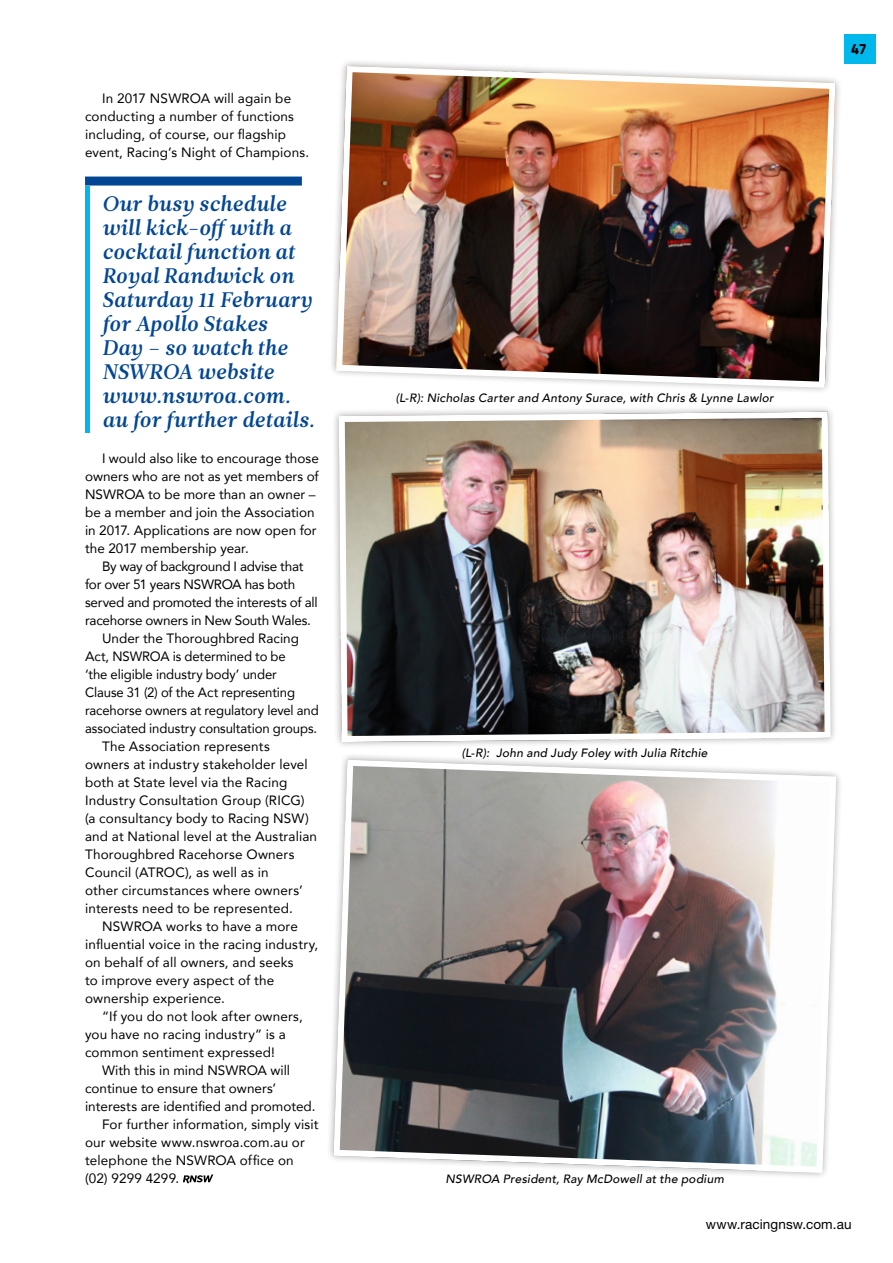
<style>
.page{position:relative;width:893px;height:1263px;background:#fff}
.page>*{position:absolute;margin:0;border:0;box-sizing:border-box;transform-origin:0 0}
.t1{font:21px/24px "Leitura News Italic 3";letter-spacing:.005em;color:#034694}
.t2{font:15px "Titillium Text 14 L 999 wt";color:#000}
.t3{font:13.5px/18px "Avenir";letter-spacing:.005em;color:#000}
.t4{font:13.5px "Avenir";letter-spacing:-.02em;color:#000}
.t5{font:13.5px "Helvetica Neue LT Std";letter-spacing:.01em;color:#000}
.t6{font:italic 500 12px "Avenir";letter-spacing:.02em;color:#000}
.s1{color:#fff}
</style>
<div class="page">
<div style="left:846px;top:34px;width:30px;height:30px;background:#00b8ec"></div>
<div style="left:844px;top:34px;width:30px;height:30px;background:#00b8ec"></div>
<hr style="left:85px;top:186px;width:4px;height:246px;background:#00b8ec">
<div style="left:85px;top:177px;width:217px;height:9px;background:#034694"></div>
<svg style="left:183px;top:1174px;width:30px;height:9px"></svg>
<img style="left:333px;top:63px;width:505px;height:328px">
<img style="left:336px;top:409px;width:498px;height:336px">
<img style="left:330px;top:757px;width:509px;height:419px">
<div style="left:453px;top:739px;width:264px;height:30px;background:#fff;opacity:.75"></div>
<div style="left:437px;top:1165px;width:296px;height:30px;background:#fff"></div>
<p class="t3" style="left:85px;top:89px;width:226px;text-indent:17px">In 2017 NSWROA will again be conducting a number of functions including, of course, our flagship event, Racing’s Night of Champions.</p>
<h1 class="t1" style="left:102px;top:192px;width:215px">Our busy schedule will kick-off with a cocktail function at<br>Royal Randwick on<br>Saturday 11 February for Apollo Stakes<br>Day – so watch the<br>NSWROA website www.nswroa.com. au for further details.</h1>
<p class="t3" style="left:85px;top:449px;width:235px;text-indent:17px">I would also like to encourage those owners who are not as yet members of NSWROA to be more than an owner – be a member and join the Association in 2017. Applications are now open for the 2017 membership year.</p>
<p class="t4" style="left:102px;top:555px;width:203px">By way of background I advise that</p>
<p class="t4" style="left:85px;top:573px;width:212px">for over 51 years NSWROA has both</p>
<p class="t4" style="left:85px;top:591px;width:234px">served and promoted the interests of all</p>
<p class="t4" style="left:85px;top:609px;width:227px">racehorse owners in New South Wales.</p>
<p class="t3" style="left:102px;top:629px;width:198px">Under the Thoroughbred Racing</p>
<p class="t3" style="left:85px;top:647px;width:202px">Act, NSWROA is determined to be</p>
<p class="t3" style="left:85px;top:665px;width:193px">‘the eligible industry body’ under</p>
<p class="t3" style="left:85px;top:683px;width:212px">Clause 31 (2) of the Act representing</p>
<p class="t3" style="left:85px;top:701px;width:235px">racehorse owners at regulatory level and</p>
<p class="t3" style="left:85px;top:719px;width:234px">associated industry consultation groups.</p>
<p class="t3" style="left:102px;top:737px;width:169px">The Association represents</p>
<p class="t3" style="left:85px;top:755px;width:224px">owners at industry stakeholder level</p>
<p class="t3" style="left:85px;top:773px;width:204px">both at State level via the Racing</p>
<p class="t3" style="left:85px;top:791px;width:221px">Industry Consultation Group (RICG)</p>
<p class="t3" style="left:85px;top:809px;width:225px">(a consultancy body to Racing NSW)</p>
<p class="t3" style="left:85px;top:827px;width:234px">and at National level at the Australian</p>
<p class="t3" style="left:85px;top:845px;width:211px">Thoroughbred Racehorse Owners</p>
<p class="t3" style="left:85px;top:863px;width:185px">Council (ATROC), as well as in</p>
<p class="t3" style="left:85px;top:881px;width:219px">other circumstances where owners’</p>
<p class="t3" style="left:85px;top:899px;width:209px">interests need to be represented.</p>
<p class="t3" style="left:102px;top:917px;width:197px">NSWROA works to have a more</p>
<p class="t3" style="left:85px;top:935px;width:235px">influential voice in the racing industry,</p>
<p class="t3" style="left:85px;top:953px;width:210px">on behalf of all owners, and seeks</p>
<p class="t3" style="left:85px;top:971px;width:191px">to improve every aspect of the</p>
<p class="t3" style="left:85px;top:989px;width:141px">ownership experience.</p>
<p class="t3" style="left:102px;top:1007px;width:202px">“If you do not look after owners,</p>
<p class="t3" style="left:85px;top:1025px;width:202px">you have no racing industry” is a</p>
<p class="t3" style="left:85px;top:1043px;width:192px">common sentiment expressed!</p>
<p class="t3" style="left:102px;top:1061px;width:190px">With this in mind NSWROA will</p>
<p class="t3" style="left:85px;top:1079px;width:193px">continue to ensure that owners’</p>
<p class="t3" style="left:85px;top:1097px;width:232px">interests are identified and promoted.</p>
<p class="t3" style="left:102px;top:1115px;width:218px">For further information, simply visit</p>
<p class="t3" style="left:85px;top:1133px;width:221px">our website www.nswroa.com.au or</p>
<p class="t3" style="left:85px;top:1151px;width:210px">telephone the NSWROA office on</p>
<p class="t3" style="left:85px;top:1169px;width:96px">(02) 9299 4299.</p>
<p class="t2" style="left:851px;top:40px;width:20px">47<span class="s1">47</span></p>
<p class="t6" style="left:396px;top:390px;width:379px">(L-R): Nicholas Carter and Antony Surace, with Chris &amp; Lynne Lawlor</p>
<p class="t6" style="left:462px;top:745px;width:247px">(L-R): John and Judy Foley with Julia Ritchie</p>
<p class="t6" style="left:445px;top:1172px;width:280px">NSWROA President, Ray McDowell at the podium</p>
<p class="t5" style="left:706px;top:1216px;width:147px">www.racingnsw.com.au</p>
</div>
